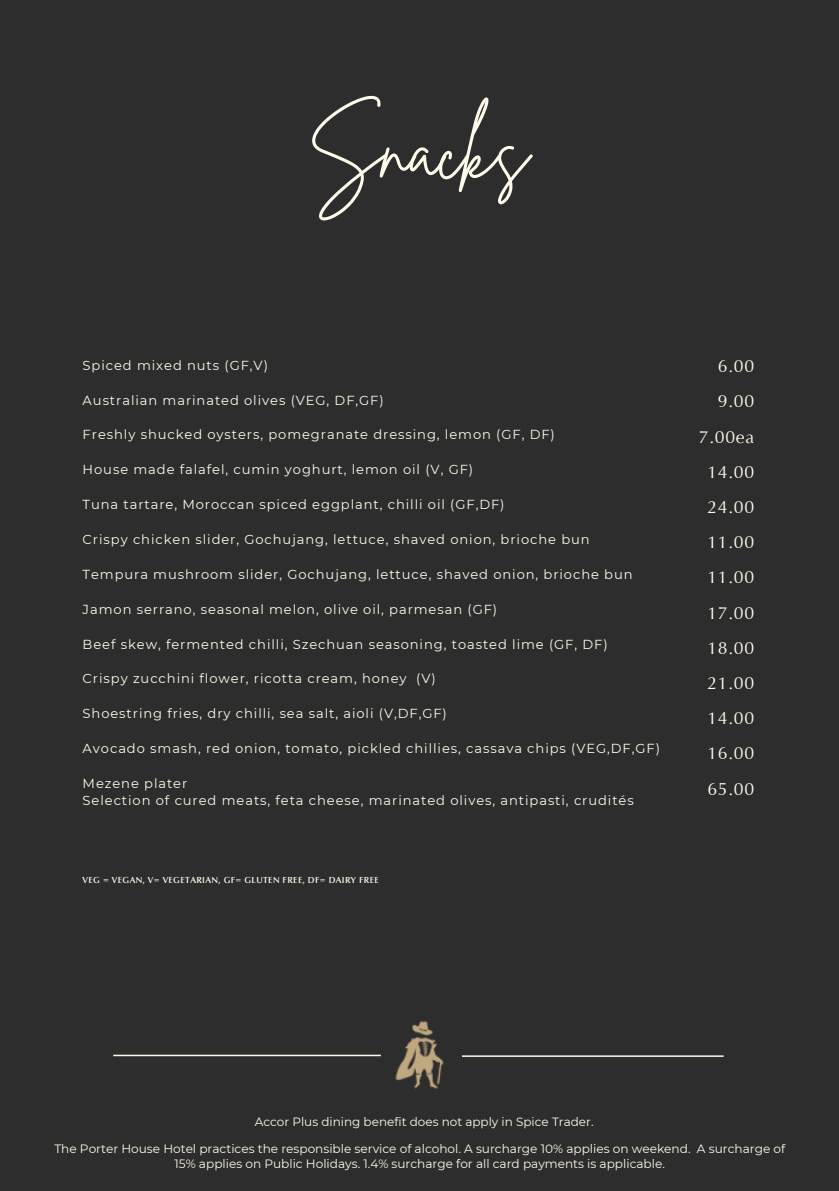
<style>
.page{position:relative;width:839px;height:1191px;background:#fff}
.page>*{position:absolute;margin:0;border:0;box-sizing:border-box;transform-origin:0 0}
.t1{font:80px "Brittany Signature";color:#fffbea}
.t2{font:17.6px "Optima LT Pro";letter-spacing:.04em;color:#fffbea}
.t3{font:13px "Montserrat";letter-spacing:.07em;color:#fffbea}
.t4{font:12px/15.2px "Montserrat";color:#fffbea;text-align:center}
.t5{font:600 8.8px "Optima LT Pro";letter-spacing:.04em;color:#fffbea}
</style>
<div class="page">
<div style="left:0;top:0;width:838px;height:1191px;background:#2e2d2d"></div>
<hr style="left:113px;top:1055px;width:268px;height:1px;background:#fffbea">
<hr style="left:462px;top:1055px;width:261px;height:2px;background:#fffbea">
<img style="left:395px;top:1021px;width:49px;height:68px">
<p class="t1" style="left:308px;top:97px;width:222px">Snacks</p>
<p class="t3" style="left:83px;top:357px;width:187px">Spiced mixed nuts (GF,V)</p>
<p class="t3" style="left:83px;top:392px;width:302px">Australian marinated olives (VEG, DF,GF)</p>
<p class="t3" style="left:83px;top:427px;width:473px">Freshly shucked oysters, pomegranate dressing, lemon (GF, DF)</p>
<p class="t3" style="left:83px;top:462px;width:392px">House made falafel, cumin yoghurt, lemon oil (V, GF)</p>
<p class="t3" style="left:83px;top:497px;width:423px">Tuna tartare, Moroccan spiced eggplant, chilli oil (GF,DF)</p>
<p class="t3" style="left:83px;top:531px;width:508px">Crispy chicken slider, Gochujang, lettuce, shaved onion, brioche bun</p>
<p class="t3" style="left:83px;top:566px;width:551px">Tempura mushroom slider, Gochujang, lettuce, shaved onion, brioche bun</p>
<p class="t3" style="left:83px;top:601px;width:416px">Jamon serrano, seasonal melon, olive oil, parmesan (GF)</p>
<p class="t3" style="left:83px;top:636px;width:526px">Beef skew, fermented chilli, Szechuan seasoning, toasted lime (GF, DF)</p>
<p class="t3" style="left:83px;top:671px;width:354px">Crispy zucchini flower, ricotta cream, honey (V)</p>
<p class="t3" style="left:83px;top:706px;width:366px">Shoestring fries, dry chilli, sea salt, aioli (V,DF,GF)</p>
<p class="t3" style="left:83px;top:741px;width:579px">Avocado smash, red onion, tomato, pickled chillies, cassava chips (VEG,DF,GF)</p>
<p class="t3" style="left:83px;top:775px;width:106px">Mezene plater</p>
<p class="t3" style="left:83px;top:793px;width:552px">Selection of cured meats, feta cheese, marinated olives, antipasti, crudités</p>
<p class="t5" style="left:83px;top:876px;width:297px">VEG = VEGAN, V= VEGETARIAN, GF= GLUTEN FREE, DF= DAIRY FREE</p>
<p class="t2" style="left:717px;top:359px;width:38px">6.00</p>
<p class="t2" style="left:717px;top:394px;width:38px">9.00</p>
<p class="t2" style="left:698px;top:430px;width:57px">7.00ea</p>
<p class="t2" style="left:707px;top:465px;width:48px">14.00</p>
<p class="t2" style="left:707px;top:500px;width:48px">24.00</p>
<p class="t2" style="left:707px;top:535px;width:48px">11.00</p>
<p class="t2" style="left:707px;top:570px;width:48px">11.00</p>
<p class="t2" style="left:707px;top:606px;width:48px">17.00</p>
<p class="t2" style="left:707px;top:641px;width:48px">18.00</p>
<p class="t2" style="left:707px;top:676px;width:48px">21.00</p>
<p class="t2" style="left:707px;top:711px;width:48px">14.00</p>
<p class="t2" style="left:707px;top:746px;width:48px">16.00</p>
<p class="t2" style="left:707px;top:782px;width:48px">65.00</p>
<p class="t4" style="left:255px;top:1114px;width:340px">Accor Plus dining benefit does not apply in Spice Trader.</p>
<p class="t4" style="left:54px;top:1141px;width:732px">The Porter House Hotel practices the responsible service of alcohol. A surcharge 10% applies on weekend. A surcharge of<br>15% applies on Public Holidays. 1.4% surcharge for all card payments is applicable.</p>
</div>
